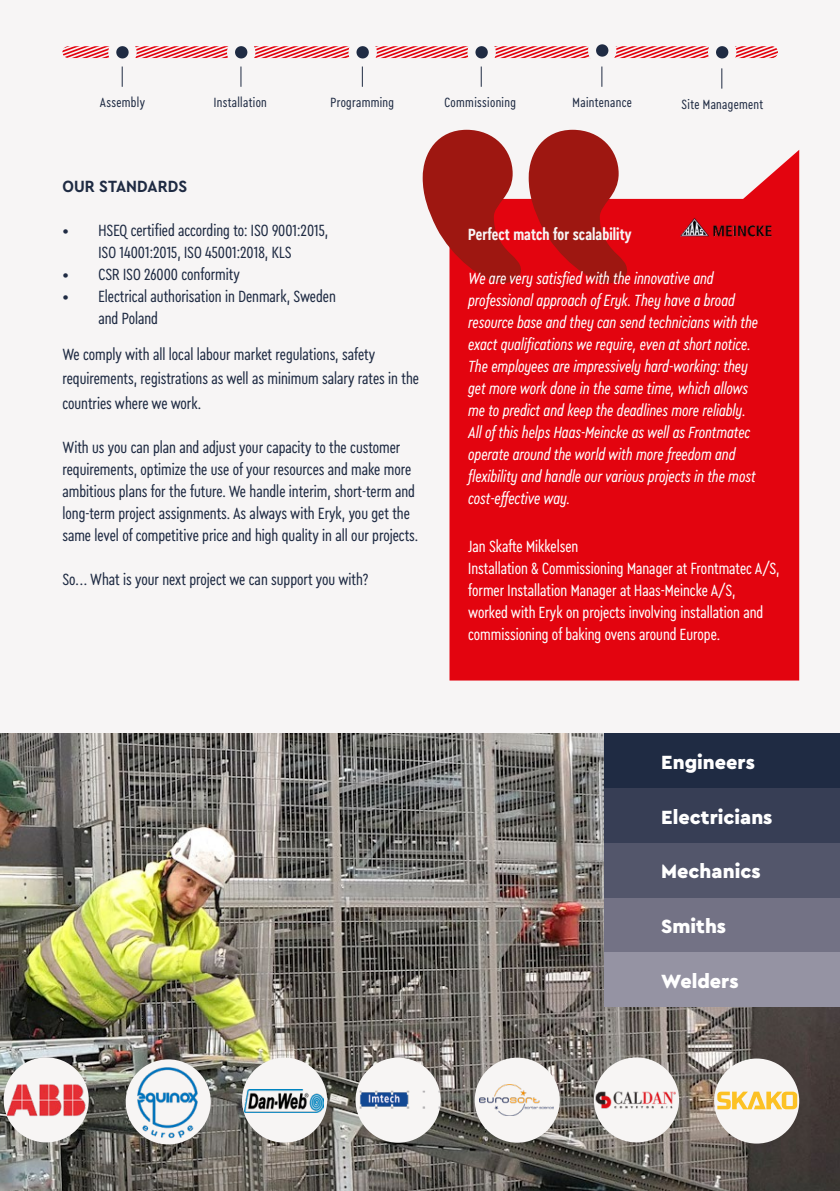
<style>
.page{position:relative;width:840px;height:1191px;background:#fff}
.page>*{position:absolute;margin:0;border:0;box-sizing:border-box;transform-origin:0 0}
.t1{font:900 20px "Cera Pro";color:#fff}
.t2{font:17px/22px "Cera Condensed Pro";color:#1f2b43}
.t3{font:italic 17px/22px "Cera Condensed Pro";color:#fff}
.t4{font:17px/22px "Cera Condensed Pro";color:#fff}
.t5{font:700 17px "Cera Condensed Pro";letter-spacing:.005em;color:#f7f5f5}
.t6{font:700 17px "Cera Compact Pro";letter-spacing:.005em;color:#1f2b43}
.t7{font:14px "Cera Condensed Pro";letter-spacing:.025em;color:#1f2b43}
</style>
<div class="page">
<div style="left:0;top:0;width:839px;height:1191px;background:#f7f5f5"></div>
<img style="left:0;top:733px;width:839px;height:458px">
<div style="left:449px;top:151px;width:349px;height:529px;background:#e3040f"></div>
<svg style="left:422px;top:130px;width:204px;height:153px"></svg>
<svg style="left:62px;top:46px;width:715px;height:12px"></svg>
<div style="left:112px;top:42px;width:20px;height:20px;background:#1f2b43;border-radius:50%"></div>
<div style="left:108px;top:38px;width:28px;height:28px;border:8px solid #f7f5f5;border-radius:50%"></div>
<svg style="left:122px;top:67px;width:1px;height:20px"></svg>
<div style="left:231px;top:42px;width:20px;height:20px;background:#1f2b43;border-radius:50%"></div>
<div style="left:227px;top:38px;width:28px;height:28px;border:8px solid #f7f5f5;border-radius:50%"></div>
<svg style="left:240px;top:67px;width:1px;height:20px"></svg>
<div style="left:352px;top:42px;width:20px;height:20px;background:#1f2b43;border-radius:50%"></div>
<div style="left:348px;top:38px;width:28px;height:28px;border:8px solid #f7f5f5;border-radius:50%"></div>
<svg style="left:362px;top:67px;width:1px;height:20px"></svg>
<div style="left:471px;top:42px;width:20px;height:20px;background:#1f2b43;border-radius:50%"></div>
<div style="left:467px;top:38px;width:28px;height:28px;border:8px solid #f7f5f5;border-radius:50%"></div>
<svg style="left:480px;top:67px;width:1px;height:20px"></svg>
<svg style="left:591px;top:40px;width:21px;height:21px"></svg>
<div style="left:587px;top:36px;width:29px;height:29px;border:8px solid #f7f5f5;border-radius:50%"></div>
<svg style="left:601px;top:67px;width:1px;height:20px"></svg>
<svg style="left:711px;top:42px;width:21px;height:20px"></svg>
<div style="left:707px;top:38px;width:29px;height:28px;border:8px solid #f7f5f5;border-radius:50%"></div>
<svg style="left:721px;top:68px;width:1px;height:21px"></svg>
<div style="left:593px;top:1057px;width:85px;height:85px;background:#f7f5f4;border-radius:50%"></div>
<img style="left:595px;top:1091px;width:79px;height:17px">
<div style="left:126px;top:1059px;width:85px;height:85px;background:#f7f5f4;border-radius:50%"></div>
<img style="left:135px;top:1065px;width:65px;height:74px">
<div style="left:4px;top:1057px;width:85px;height:85px;background:#f7f5f4;border-radius:50%"></div>
<img style="left:4px;top:1081px;width:85px;height:37px">
<div style="left:713px;top:1058px;width:85px;height:85px;background:#f7f5f4;border-radius:50%"></div>
<svg style="left:717px;top:1091px;width:79px;height:18px"></svg>
<div style="left:242px;top:1057px;width:85px;height:85px;background:#f7f5f4;border-radius:50%"></div>
<img style="left:244px;top:1090px;width:79px;height:22px">
<div style="left:355px;top:1057px;width:85px;height:85px;background:#f7f5f4;border-radius:50%"></div>
<img style="left:359px;top:1090px;width:81px;height:18px">
<div style="left:474px;top:1057px;width:85px;height:85px;background:#f7f5f4;border-radius:50%"></div>
<img style="left:479px;top:1084px;width:74px;height:31px">
<img style="left:678px;top:202px;width:105px;height:50px">
<div style="left:604px;top:733px;width:235px;height:55px;background:#1f2b43"></div>
<div style="left:604px;top:788px;width:235px;height:55px;background:#373e55"></div>
<div style="left:604px;top:843px;width:235px;height:54px;background:#53566b"></div>
<div style="left:604px;top:897px;width:235px;height:55px;background:#737285"></div>
<div style="left:604px;top:952px;width:235px;height:55px;background:#9593a3"></div>
<p class="t7" style="left:100px;top:93px;width:47px">Assembly</p>
<p class="t7" style="left:214px;top:93px;width:54px">Installation</p>
<p class="t7" style="left:330px;top:93px;width:65px">Programming</p>
<p class="t7" style="left:444px;top:93px;width:73px">Commissioning</p>
<p class="t7" style="left:572px;top:93px;width:61px">Maintenance</p>
<p class="t7" style="left:681px;top:95px;width:83px">Site Management</p>
<p class="t6" style="left:62px;top:175px;width:126px">OUR STANDARDS</p>
<p class="t2" style="left:62px;top:219px;width:267px;text-align:center">• HSEQ certified according to: ISO 9001:2015,<br>ISO 14001:2015, ISO 45001:2018, KLS</p>
<p class="t2" style="left:62px;top:263px;width:179px">• CSR ISO 26000 conformity</p>
<p class="t2" style="left:98px;top:285px;width:239px;text-indent:-36px">• Electrical authorisation in Denmark, Sweden and Poland</p>
<p class="t2" style="left:62px;top:342px;width:358px;line-height:24px">We comply with all local labour market regulations, safety requirements, registrations as well as minimum salary rates in the countries where we work.</p>
<p class="t2" style="left:62px;top:435px;width:357px">With us you can plan and adjust your capacity to the customer requirements, optimize the use of your resources and make more ambitious plans for the future. We handle interim, short-term and long-term project assignments. As always with Eryk, you get the same level of competitive price and high quality in all our projects.</p>
<p class="t2" style="left:62px;top:567px;width:307px">So... What is your next project we can support you with?</p>
<p class="t5" style="left:468px;top:223px;width:165px">Perfect match for scalability</p>
<p class="t3" style="left:468px;top:267px;width:291px">We are very satisfied with the innovative and professional approach of Eryk. They have a broad resource base and they can send technicians with the exact qualifications we require, even at short notice.<br>The employees are impressively hard-working: they get more work done in the same time, which allows me to predict and keep the deadlines more reliably.<br>All of this helps Haas-Meincke as well as Frontmatec operate around the world with more freedom and flexibility and handle our various projects in the most cost-effective way.</p>
<p class="t4" style="left:468px;top:534px;width:313px">Jan Skafte Mikkelsen<br>Installation &amp; Commissioning Manager at Frontmatec A/S, former Installation Manager at Haas-Meincke A/S,<br>worked with Eryk on projects involving installation and commissioning of baking ovens around Europe.</p>
<p class="t1" style="left:660px;top:749px;width:95px">Engineers</p>
<p class="t1" style="left:660px;top:803px;width:113px">Electricians</p>
<p class="t1" style="left:660px;top:858px;width:101px">Mechanics</p>
<p class="t1" style="left:660px;top:913px;width:66px">Smiths</p>
<p class="t1" style="left:660px;top:967px;width:79px">Welders</p>
</div>
